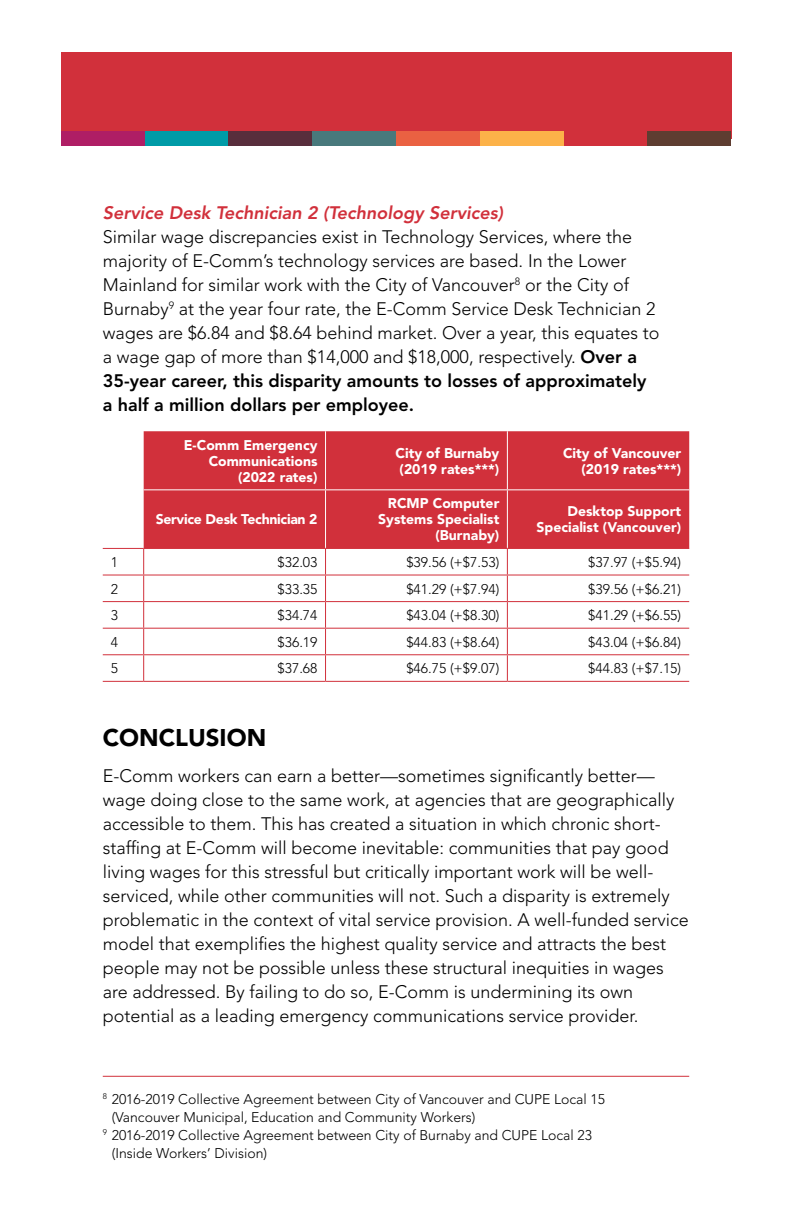
<style>
.page{position:relative;width:792px;height:1224px;background:#fff}
.page>*{position:absolute;margin:0;border:0;box-sizing:border-box;transform-origin:0 0}
.t1{font:900 24px "Avenir LT Std";color:#000}
.t2{font:300 18px/24px "Avenir LT Std";color:#000}
.t3{font:italic 800 18px "Avenir LT Std";color:#d1303b}
.t4{font:300 14px "Avenir LT Std";color:#000}
.t5{font:900 14px/16px "Avenir LT Std";color:#fff;text-align:right}
.t6{font:900 14px "Avenir LT Std";letter-spacing:-.02em;color:#fff}
.s1{font-weight:800}
</style>
<div class="page">
<div style="left:61px;top:52px;width:670px;height:86px;background:#d1303b"></div>
<div style="left:61px;top:131px;width:84px;height:15px;background:#af1e65"></div>
<div style="left:145px;top:131px;width:84px;height:15px;background:#009ba7"></div>
<div style="left:228px;top:131px;width:84px;height:15px;background:#582e3c"></div>
<div style="left:312px;top:131px;width:84px;height:15px;background:#48797c"></div>
<div style="left:396px;top:131px;width:84px;height:15px;background:#ea6142"></div>
<div style="left:480px;top:131px;width:84px;height:15px;background:#fcb249"></div>
<div style="left:564px;top:131px;width:84px;height:15px;background:#d1303b"></div>
<div style="left:647px;top:131px;width:84px;height:15px;background:#5e3d31"></div>
<div style="left:144px;top:431px;width:545px;height:117px;background:#d1303b"></div>
<hr style="left:103px;top:548px;width:41px;height:1px;background:#d1303b">
<hr style="left:103px;top:575px;width:41px;height:1px;background:#d1303b">
<hr style="left:507px;top:575px;width:182px;height:1px;background:#d1303b">
<hr style="left:103px;top:601px;width:41px;height:1px;background:#d1303b">
<hr style="left:507px;top:601px;width:182px;height:1px;background:#d1303b">
<hr style="left:103px;top:628px;width:41px;height:1px;background:#d1303b">
<hr style="left:507px;top:628px;width:182px;height:1px;background:#d1303b">
<hr style="left:103px;top:654px;width:41px;height:1px;background:#d1303b">
<hr style="left:507px;top:654px;width:182px;height:1px;background:#d1303b">
<hr style="left:103px;top:681px;width:41px;height:1px;background:#d1303b">
<hr style="left:507px;top:681px;width:182px;height:1px;background:#d1303b">
<hr style="left:144px;top:575px;width:182px;height:1px;background:#d1303b">
<hr style="left:326px;top:575px;width:181px;height:1px;background:#d1303b">
<hr style="left:144px;top:601px;width:182px;height:1px;background:#d1303b">
<hr style="left:326px;top:601px;width:181px;height:1px;background:#d1303b">
<hr style="left:144px;top:628px;width:182px;height:1px;background:#d1303b">
<hr style="left:326px;top:628px;width:181px;height:1px;background:#d1303b">
<hr style="left:144px;top:654px;width:182px;height:1px;background:#d1303b">
<svg style="left:143px;top:549px;width:1px;height:132px"></svg>
<hr style="left:326px;top:654px;width:181px;height:1px;background:#d1303b">
<svg style="left:325px;top:549px;width:1px;height:132px"></svg>
<svg style="left:507px;top:549px;width:1px;height:132px"></svg>
<hr style="left:144px;top:681px;width:182px;height:1px;background:#d1303b">
<hr style="left:326px;top:681px;width:181px;height:1px;background:#d1303b">
<hr style="left:325px;top:431px;width:1px;height:58px;background:#fff">
<hr style="left:507px;top:431px;width:1px;height:58px;background:#fff">
<hr style="left:144px;top:489px;width:182px;height:1px;background:#fff">
<hr style="left:326px;top:489px;width:181px;height:1px;background:#fff">
<hr style="left:325px;top:490px;width:1px;height:58px;background:#fff">
<hr style="left:507px;top:489px;width:182px;height:1px;background:#fff">
<hr style="left:507px;top:490px;width:1px;height:58px;background:#fff">
<hr style="left:144px;top:548px;width:182px;height:1px;background:#d1303b">
<hr style="left:326px;top:548px;width:181px;height:1px;background:#d1303b">
<hr style="left:507px;top:548px;width:182px;height:1px;background:#d1303b">
<hr style="left:103px;top:1076px;width:586px;height:1px;background:#d1303b">
<p class="t3" style="left:103px;top:202px;width:402px">Service Desk Technician 2 (Technology Services)</p>
<p class="t2" style="left:103px;top:225px;width:558px">Similar wage discrepancies exist in Technology Services, where the majority of E-Comm’s technology services are based. In the Lower Mainland for similar work with the City of Vancouver<sup>8</sup> or the City of Burnaby<sup>9</sup> at the year four rate, the E-Comm Service Desk Technician 2 wages are $6.84 and $8.64 behind market. Over a year, this equates to a wage gap of more than $14,000 and $18,000, respectively. <span class="s1">Over a 35-year career, this disparity amounts to losses of approximately a half a million dollars per employee.</span></p>
<p class="t5" style="left:184px;top:437px;width:135px">E-Comm Emergency<br>Communications (2022 rates)</p>
<p class="t5" style="left:395px;top:445px;width:105px;text-align:left">City of Burnaby (2019 rates***)</p>
<p class="t5" style="left:563px;top:445px;width:120px">City of Vancouver (2019 rates***)</p>
<p class="t6" style="left:156px;top:511px;width:163px">Service Desk Technician 2</p>
<p class="t5" style="left:378px;top:496px;width:123px">RCMP Computer<br>Systems Specialist (Burnaby)</p>
<p class="t5" style="left:537px;top:504px;width:146px">Desktop Support<br>Specialist (Vancouver)</p>
<p class="t4" style="left:111px;top:554px;width:9px">1</p>
<p class="t4" style="left:277px;top:554px;width:42px">$32.03</p>
<p class="t4" style="left:406px;top:554px;width:95px">$39.56 (+$7.53)</p>
<p class="t4" style="left:588px;top:554px;width:95px">$37.97 (+$5.94)</p>
<p class="t4" style="left:111px;top:581px;width:9px">2</p>
<p class="t4" style="left:277px;top:581px;width:42px">$33.35</p>
<p class="t4" style="left:406px;top:581px;width:95px">$41.29 (+$7.94)</p>
<p class="t4" style="left:588px;top:581px;width:95px">$39.56 (+$6.21)</p>
<p class="t4" style="left:111px;top:607px;width:9px">3</p>
<p class="t4" style="left:277px;top:607px;width:42px">$34.74</p>
<p class="t4" style="left:406px;top:607px;width:95px">$43.04 (+$8.30)</p>
<p class="t4" style="left:588px;top:607px;width:95px">$41.29 (+$6.55)</p>
<p class="t4" style="left:111px;top:634px;width:9px">4</p>
<p class="t4" style="left:277px;top:634px;width:42px">$36.19</p>
<p class="t4" style="left:406px;top:634px;width:95px">$44.83 (+$8.64)</p>
<p class="t4" style="left:588px;top:634px;width:95px">$43.04 (+$6.84)</p>
<p class="t4" style="left:111px;top:660px;width:9px">5</p>
<p class="t4" style="left:277px;top:660px;width:42px">$37.68</p>
<p class="t4" style="left:406px;top:660px;width:95px">$46.75 (+$9.07)</p>
<p class="t4" style="left:588px;top:660px;width:95px">$44.83 (+$7.15)</p>
<h1 class="t1" style="left:103px;top:723px;width:165px">CONCLUSION</h1>
<p class="t2" style="left:103px;top:764px;width:588px">E-Comm workers can earn a better—sometimes significantly better— wage doing close to the same work, at agencies that are geographically accessible to them. This has created a situation in which chronic short&shy;staffing at E-Comm will become inevitable: communities that pay good living wages for this stressful but critically important work will be well&shy;serviced, while other communities will not. Such a disparity is extremely problematic in the context of vital service provision. A well-funded service model that exemplifies the highest quality service and attracts the best people may not be possible unless these structural inequities in wages are addressed. By failing to do so, E-Comm is undermining its own potential as a leading emergency communications service provider.</p>
<p class="t4" style="left:103px;top:1091px;width:504px"><sup>8</sup> 2016-2019 Collective Agreement between City of Vancouver and CUPE Local 15</p>
<p class="t4" style="left:112px;top:1109px;width:365px">(Vancouver Municipal, Education and Community Workers)</p>
<p class="t4" style="left:103px;top:1127px;width:491px"><sup>9</sup> 2016-2019 Collective Agreement between City of Burnaby and CUPE Local 23</p>
<p class="t4" style="left:112px;top:1145px;width:157px">(Inside Workers’ Division)</p>
</div>
